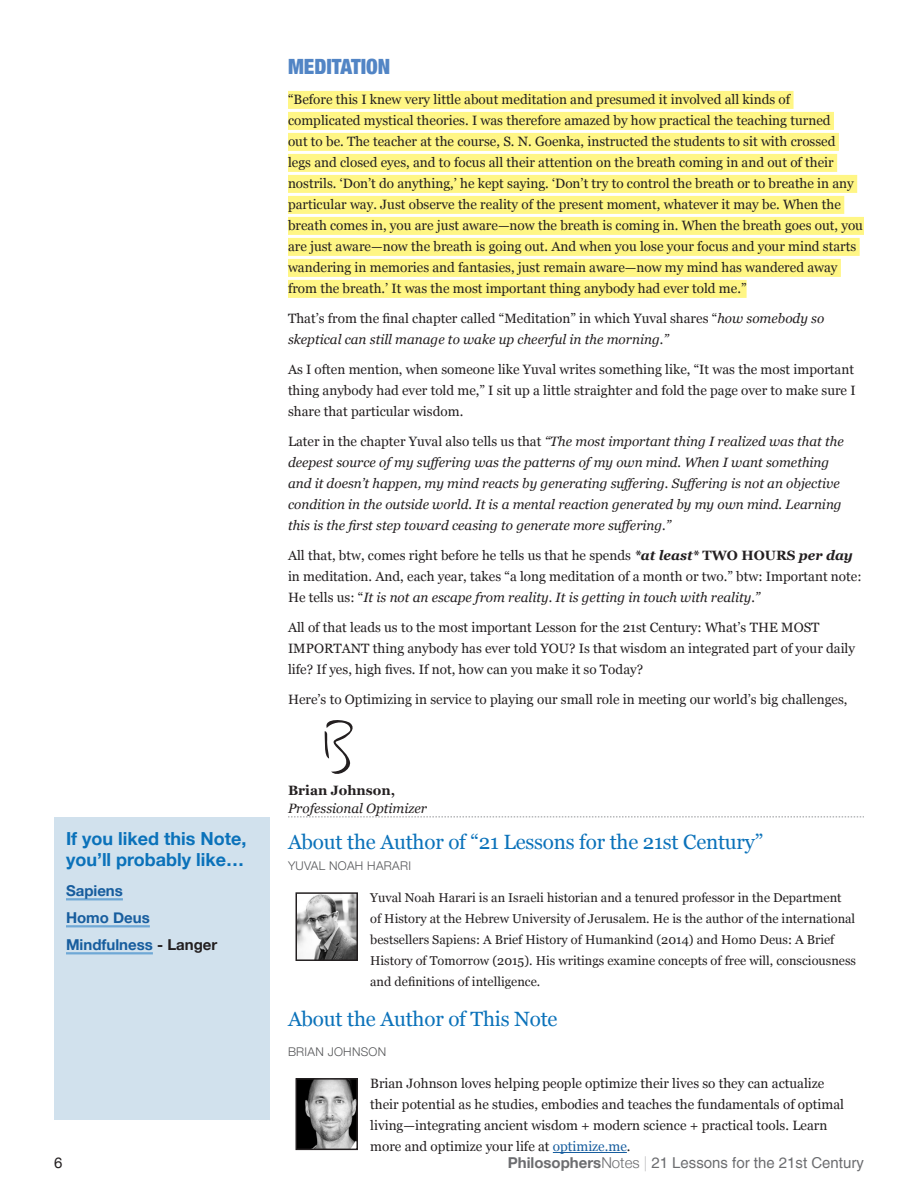
<style>
.page{position:relative;width:918px;height:1188px;background:#fff}
.page>*{position:absolute;margin:0;border:0;box-sizing:border-box;transform-origin:0 0}
.t1{font:900 condensed 21px "Helvetica Neue";color:#5285c5}
.META{font:20.7px "Georgia";letter-spacing:-.01em;color:#0b72ba}
.t2{font:700 18px/21.6px "Helvetica Neue";color:#0b72ba}
.t3{font:15px "Helvetica";color:#6c6d70}
.RECOMMENDATION_H2{font:700 15px "Helvetica Neue";color:#175d9e}
.t4{font:15px "Helvetica Neue";color:#231f20}
.t5{font:13.5px/21px "Georgia";color:#231f20}
.P_TITLE{font:italic 13.5px/21px "Georgia";color:#231f20}
.P_BOLD_NAME{font:700 13.5px "Georgia";color:#231f20}
.t6{font:12.75px/21px "Georgia";color:#231f20}
.META-2{font:300 12px "Helvetica Neue";letter-spacing:.025em;color:#57585a}
.s1{font-style:normal}
.s2{font-weight:700;font-style:italic}
.s3{font-weight:700}
.s4{font-style:italic}
.s5{color:#231f20}
.s6{color:#175d9e}
.s7{font-family:"Helvetica Neue";font-weight:700}
.s8{font-family:"Helvetica Neue";font-weight:300}
.s9{font-family:"Helvetica Neue";font-weight:200}
</style>
<div class="page">
<div style="left:288px;top:91px;width:506px;height:18px;background:#fff685"></div>
<div style="left:288px;top:112px;width:546px;height:18px;background:#fff685"></div>
<div style="left:288px;top:133px;width:551px;height:18px;background:#fff685"></div>
<div style="left:288px;top:154px;width:549px;height:18px;background:#fff685"></div>
<div style="left:288px;top:175px;width:569px;height:18px;background:#fff685"></div>
<div style="left:288px;top:196px;width:556px;height:18px;background:#fff685"></div>
<div style="left:288px;top:217px;width:576px;height:18px;background:#fff685"></div>
<div style="left:288px;top:238px;width:572px;height:18px;background:#fff685"></div>
<div style="left:288px;top:259px;width:553px;height:18px;background:#fff685"></div>
<div style="left:288px;top:280px;width:459px;height:18px;background:#fff685"></div>
<div style="left:54px;top:817px;width:216px;height:303px;background:#d1e1ed"></div>
<hr style="left:66px;top:898px;width:57px;height:2px;background:#6fa8d6">
<hr style="left:66px;top:925px;width:84px;height:2px;background:#6fa8d6">
<hr style="left:66px;top:952px;width:87px;height:2px;background:#6fa8d6">
<svg style="left:288px;top:817px;width:576px;height:1px"></svg>
<img style="left:299px;top:895px;width:56px;height:63px">
<div style="left:296px;top:892px;width:62px;height:69px;border:2px solid #231f20"></div>
<img style="left:299px;top:1081px;width:56px;height:66px">
<div style="left:296px;top:1078px;width:62px;height:72px;border:2px solid #231f20"></div>
<hr style="left:553px;top:1152px;width:74px;height:1px;background:#175d9e">
<svg style="left:324px;top:720px;width:29px;height:54px"></svg>
<h1 class="t1" style="left:288px;top:50px;width:104px">MEDITATION</h1>
<p class="t5" style="left:288px;top:90px;width:577px">“Before this I knew very little about meditation and presumed it involved all kinds of complicated mystical theories. I was therefore amazed by how practical the teaching turned<br>out to be. The teacher at the course, S. N. Goenka, instructed the students to sit with crossed<br>legs and closed eyes, and to focus all their attention on the breath coming in and out of their nostrils. ‘Don’t do anything,’ he kept saying. ‘Don’t try to control the breath or to breathe in any particular way. Just observe the reality of the present moment, whatever it may be. When the breath comes in, you are just aware—now the breath is coming in. When the breath goes out, you are just aware—now the breath is going out. And when you lose your focus and your mind starts wandering in memories and fantasies, just remain aware—now my mind has wandered away from the breath.’ It was the most important thing anybody had ever told me.”</p>
<p class="P_TITLE" style="left:288px;top:308px;width:538px"><span class="s1">That’s from the final chapter called “Meditation” in which Yuval shares “</span>how somebody so skeptical can still manage to wake up cheerful in the morning.”</p>
<p class="t5" style="left:288px;top:360px;width:569px">As I often mention, when someone like Yuval writes something like, “It was the most important thing anybody had ever told me,” I sit up a little straighter and fold the page over to make sure I share that particular wisdom.</p>
<p class="P_TITLE" style="left:288px;top:431px;width:557px"><span class="s1">Later in the chapter Yuval also tells us that</span> “The most important thing I realized was that the deepest source of my suffering was the patterns of my own mind. When I want something and it doesn’t happen, my mind reacts by generating suffering. Suffering is not an objective condition in the outside world. It is a mental reaction generated by my own mind. Learning this is the first step toward ceasing to generate more suffering.”</p>
<p class="t5" style="left:288px;top:546px;width:575px">All that, btw, comes right before he tells us that he spends <span class="s2">*at least*</span> <span class="s3">TWO HOURS</span> <span class="s2">per day </span>in meditation. And, each year, takes “a long meditation of a month or two.” btw: Important note:<br>He tells us: “<span class="s4">It is not an escape from reality. It is getting in touch with reality.”</span></p>
<p class="t5" style="left:288px;top:618px;width:569px">All of that leads us to the most important Lesson for the 21st Century: What’s THE MOST<br>IMPORTANT thing anybody has ever told YOU? Is that wisdom an integrated part of your daily life? If yes, high fives. If not, how can you make it so Today?</p>
<p class="t5" style="left:288px;top:690px;width:561px">Here’s to Optimizing in service to playing our small role in meeting our world’s big challenges,</p>
<h3 class="t2" style="left:66px;top:828px;width:182px">If you liked this Note, you’ll probably like…</h3>
<p class="RECOMMENDATION_H2" style="left:66px;top:879px;width:58px">Sapiens</p>
<p class="RECOMMENDATION_H2" style="left:66px;top:906px;width:85px">Homo Deus</p>
<p class="RECOMMENDATION_H2" style="left:66px;top:933px;width:153px">Mindfulness <span class="s5">- Langer</span></p>
<p class="P_BOLD_NAME" style="left:288px;top:782px;width:109px">Brian Johnson,</p>
<p class="P_TITLE" style="left:288px;top:798px;width:141px">Professional Optimizer</p>
<h1 class="META" style="left:288px;top:830px;width:477px">About the Author of “21 Lessons for the 21st Century”</h1>
<p class="META-2" style="left:288px;top:856px;width:125px">YUVAL NOAH HARARI</p>
<p class="t6" style="left:370px;top:887px;width:487px">Yuval Noah Harari is an Israeli historian and a tenured professor in the Department<br>of History at the Hebrew University of Jerusalem. He is the author of the international bestsellers Sapiens: A Brief History of Humankind (2014) and Homo Deus: A Brief History of Tomorrow (2015). His writings examine concepts of free will, consciousness and definitions of intelligence.</p>
<p class="META" style="left:288px;top:1007px;width:271px">About the Author of This Note</p>
<p class="META-2" style="left:288px;top:1042px;width:100px">BRIAN JOHNSON</p>
<p class="t5" style="left:370px;top:1073px;width:475px">Brian Johnson loves helping people optimize their lives so they can actualize their potential as he studies, embodies and teaches the fundamentals of optimal living—integrating ancient wisdom + modern science + practical tools. Learn more and optimize your life at <span class="s6">optimize.me</span>.</p>
<p class="t4" style="left:54px;top:1152px;width:10px">6</p>
<p class="t3" style="left:508px;top:1154px;width:358px"><span class="s7">Philosophers</span><span class="s8">Notes</span> <span class="s9">|</span> 21 Lessons for the 21st Century</p>
</div>
